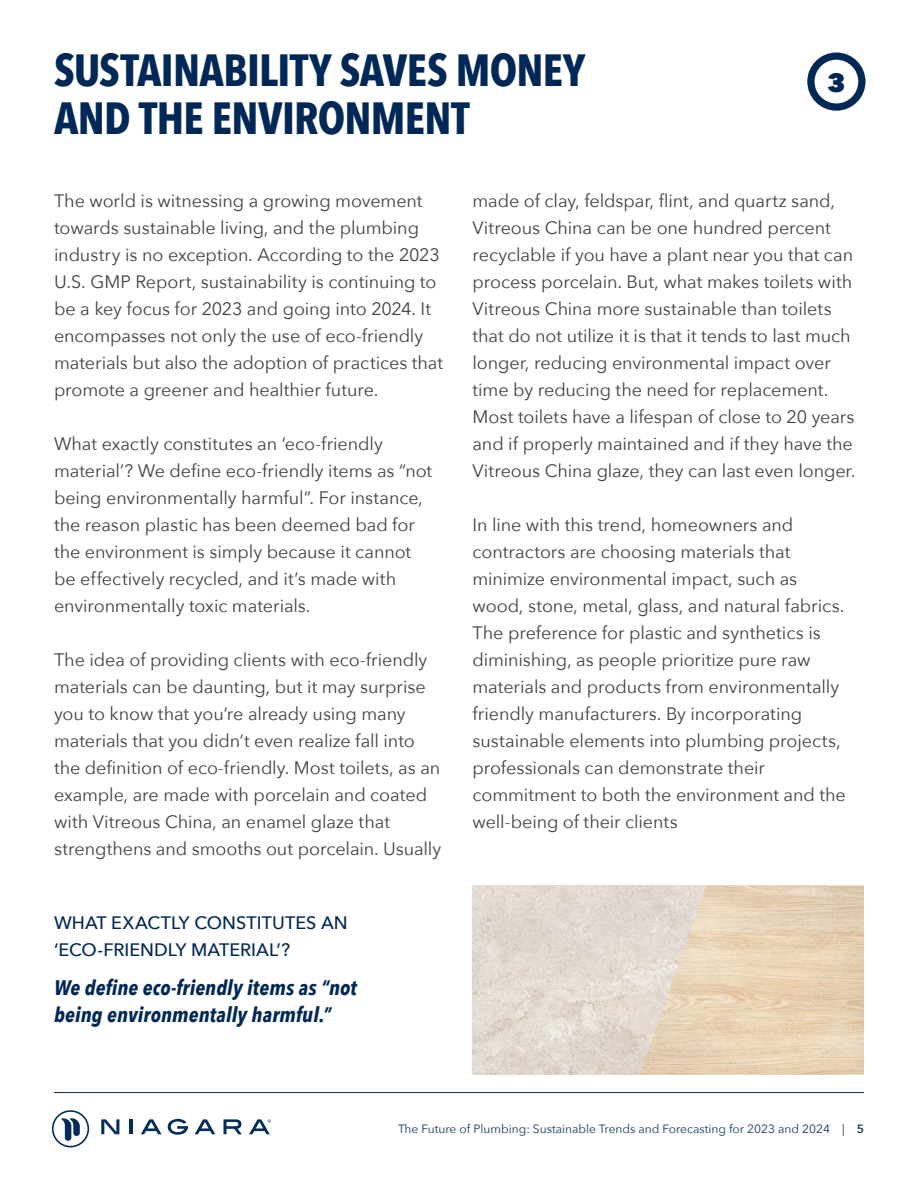
<style>
.page{position:relative;width:918px;height:1188px;background:#fff}
.page>*{position:absolute;margin:0;border:0;box-sizing:border-box;transform-origin:0 0}
.t1{font:700 45px/48px "Avenir Next Condensed";letter-spacing:-.015em;color:#002856}
.t2{font:800 25.95px "Avenir Next";color:#002856}
.t3{font:italic 700 21px/27px "Avenir Next Condensed";letter-spacing:.005em;color:#002856}
.t4{font:18px/27px "Avenir Next";letter-spacing:-.005em;color:#414042}
.t5{font:500 18px/27px "Avenir Next";letter-spacing:.005em;color:#002856}
.t6{font:12px "Avenir Next";color:#15385d}
.s1{font-weight:600}
</style>
<div class="page">
<hr style="left:54px;top:1092px;width:810px;height:1px;background:#002856">
<svg style="left:168px;top:1119px;width:20px;height:16px"></svg>
<svg style="left:195px;top:1119px;width:20px;height:15px"></svg>
<svg style="left:224px;top:1119px;width:18px;height:15px"></svg>
<svg style="left:101px;top:1119px;width:18px;height:15px"></svg>
<hr style="left:130px;top:1119px;width:3px;height:15px;background:#002d5b">
<svg style="left:141px;top:1119px;width:20px;height:15px"></svg>
<svg style="left:52px;top:1110px;width:37px;height:37px"></svg>
<svg style="left:249px;top:1119px;width:22px;height:15px"></svg>
<img style="left:472px;top:886px;width:168px;height:189px">
<img style="left:640px;top:886px;width:224px;height:189px">
<div style="left:807px;top:52px;width:58px;height:59px;border:7px solid #002856;border-radius:50%"></div>
<h1 class="t1" style="left:54px;top:46px;width:533px">SUSTAINABILITY SAVES MONEY<br>AND THE ENVIRONMENT</h1>
<h2 class="t2" style="left:827px;top:66px;width:20px">3</h2>
<p class="t4" style="left:54px;top:186px;width:391px">The world is witnessing a growing movement towards sustainable living, and the plumbing industry is no exception. According to the 2023<br>U.S. GMP Report, sustainability is continuing to be a key focus for 2023 and going into 2024. It encompasses not only the use of eco-friendly materials but also the adoption of practices that promote a greener and healthier future.</p>
<p class="t4" style="left:54px;top:429px;width:380px">What exactly constitutes an ‘eco-friendly material’? We define eco-friendly items as “not being environmentally harmful”. For instance, the reason plastic has been deemed bad for the environment is simply because it cannot be effectively recycled, and it’s made with environmentally toxic materials.</p>
<p class="t4" style="left:54px;top:645px;width:389px">The idea of providing clients with eco-friendly materials can be daunting, but it may surprise you to know that you’re already using many materials that you didn’t even realize fall into the definition of eco-friendly. Most toilets, as an example, are made with porcelain and coated with Vitreous China, an enamel glaze that strengthens and smooths out porcelain. Usually</p>
<p class="t5" style="left:54px;top:908px;width:295px">WHAT EXACTLY CONSTITUTES AN ‘ECO-FRIENDLY MATERIAL’?</p>
<p class="t3" style="left:54px;top:974px;width:305px">We define eco-friendly items as “not being environmentally harmful.”</p>
<p class="t4" style="left:472px;top:186px;width:385px">made of clay, feldspar, flint, and quartz sand, Vitreous China can be one hundred percent recyclable if you have a plant near you that can process porcelain. But, what makes toilets with Vitreous China more sustainable than toilets that do not utilize it is that it tends to last much longer, reducing environmental impact over time by reducing the need for replacement.<br>Most toilets have a lifespan of close to 20 years and if properly maintained and if they have the Vitreous China glaze, they can last even longer.</p>
<p class="t4" style="left:472px;top:510px;width:375px">In line with this trend, homeowners and contractors are choosing materials that minimize environmental impact, such as wood, stone, metal, glass, and natural fabrics.<br>The preference for plastic and synthetics is diminishing, as people prioritize pure raw materials and products from environmentally friendly manufacturers. By incorporating sustainable elements into plumbing projects, professionals can demonstrate their commitment to both the environment and the well-being of their clients</p>
<p class="t6" style="left:398px;top:1118px;width:467px">The Future of Plumbing: Sustainable Trends and Forecasting for 2023 and 2024 | <span class="s1">5</span></p>
</div>
